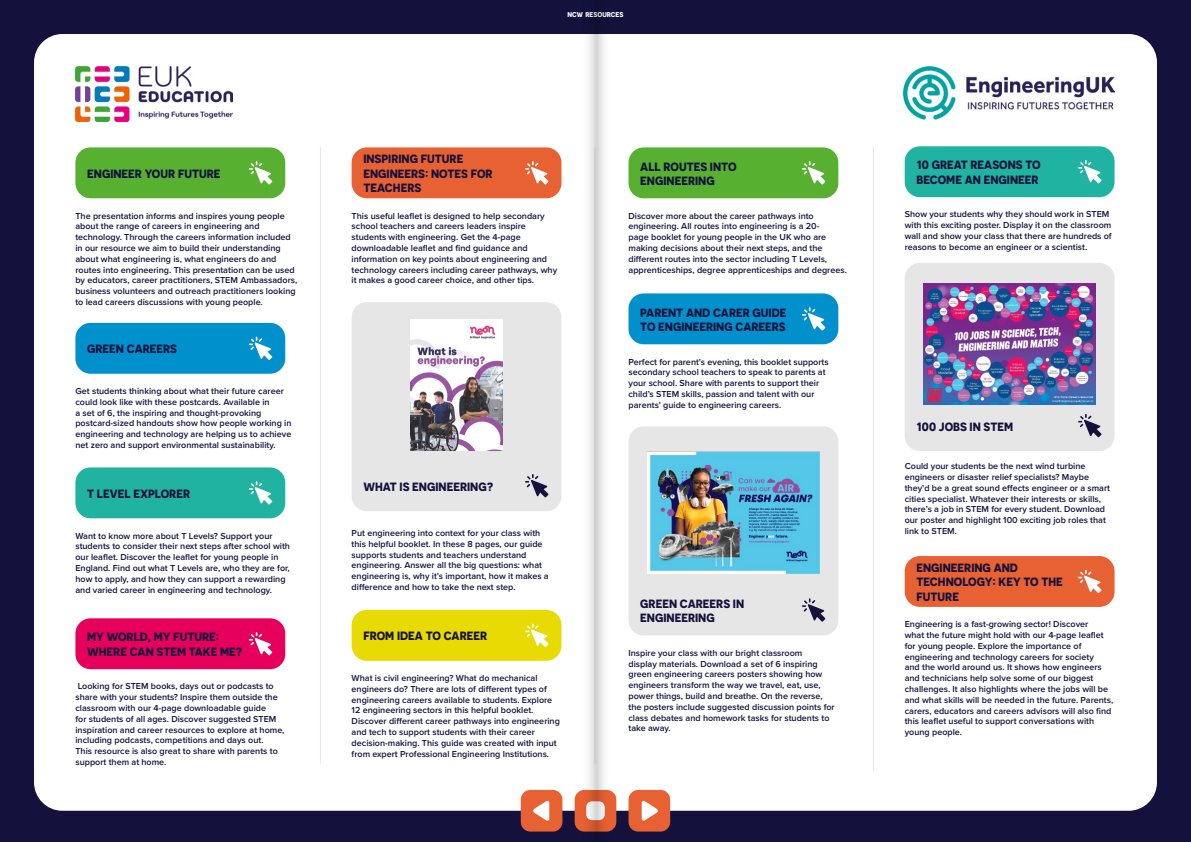
<style>
.page{position:relative;width:1191px;height:842px;background:#fff}
.page>*{position:absolute;margin:0;border:0;box-sizing:border-box;transform-origin:0 0}
.t1{font:700 12px/14.4px "Novecentosans";color:#14123d}
.t2{font:600 9px/10.8px "Proxima Nova";color:#14123d}
.t3{font:700 7px "Novecentosans";color:#fff}
</style>
<div class="page">
<div style="left:0;top:0;width:1191px;height:841px;background:#14123d"></div>
<div style="left:34px;top:34px;width:1123px;height:777px;background:#fff;border-radius:28px"></div>
<img style="left:75px;top:67px;width:158px;height:54px">
<img style="left:903px;top:67px;width:211px;height:53px">
<div style="left:75px;top:147px;width:210px;height:51px;background:#57b030;border-radius:15px"></div>
<svg style="left:249px;top:161px;width:23px;height:24px"></svg>
<div style="left:628px;top:293px;width:210px;height:51px;background:#0091cc;border-radius:15px"></div>
<svg style="left:802px;top:307px;width:23px;height:24px"></svg>
<div style="left:351px;top:147px;width:210px;height:51px;background:#e86133;border-radius:15px"></div>
<svg style="left:525px;top:161px;width:23px;height:24px"></svg>
<div style="left:75px;top:323px;width:210px;height:51px;background:#0091cc;border-radius:15px"></div>
<svg style="left:249px;top:337px;width:23px;height:23px"></svg>
<div style="left:75px;top:467px;width:210px;height:51px;background:#21b3a1;border-radius:15px"></div>
<svg style="left:249px;top:481px;width:23px;height:24px"></svg>
<div style="left:904px;top:146px;width:210px;height:51px;background:#21b3a1;border-radius:15px"></div>
<svg style="left:1078px;top:160px;width:23px;height:23px"></svg>
<div style="left:351px;top:610px;width:210px;height:51px;background:#e8db03;border-radius:15px"></div>
<svg style="left:525px;top:624px;width:23px;height:23px"></svg>
<div style="left:904px;top:556px;width:210px;height:51px;background:#e86133;border-radius:15px"></div>
<svg style="left:1078px;top:570px;width:23px;height:23px"></svg>
<div style="left:628px;top:426px;width:210px;height:209px;background:#e6e6e6;border-radius:15px"></div>
<svg style="left:802px;top:598px;width:23px;height:24px"></svg>
<div style="left:351px;top:302px;width:210px;height:209px;background:#e6e6e6;border-radius:15px"></div>
<svg style="left:525px;top:474px;width:23px;height:23px"></svg>
<div style="left:75px;top:618px;width:210px;height:51px;background:#e6005c;border-radius:15px"></div>
<svg style="left:249px;top:632px;width:23px;height:23px"></svg>
<div style="left:904px;top:263px;width:210px;height:188px;background:#e6e6e6;border-radius:15px"></div>
<svg style="left:1078px;top:414px;width:23px;height:23px"></svg>
<hr style="left:320px;top:147px;width:1px;height:617px;background:#e6e6e6">
<hr style="left:873px;top:147px;width:1px;height:624px;background:#e6e6e6">
<img style="left:410px;top:319px;width:93px;height:131px">
<div style="left:628px;top:147px;width:210px;height:51px;background:#57b030;border-radius:15px"></div>
<svg style="left:802px;top:161px;width:23px;height:24px"></svg>
<img style="left:648px;top:451px;width:171px;height:122px">
<img style="left:924px;top:283px;width:171px;height:121px">
<div style="left:521px;top:790px;width:41px;height:41px;background:#e86133;border-radius:10px"></div>
<div style="left:574px;top:790px;width:42px;height:41px;background:#e86133;border-radius:10px"></div>
<div style="left:628px;top:790px;width:42px;height:41px;background:#e86133;border-radius:10px"></div>
<svg style="left:641px;top:800px;width:17px;height:21px"></svg>
<svg style="left:533px;top:800px;width:16px;height:21px"></svg>
<img style="left:581px;top:0;width:29px;height:841px">
<p class="t3" style="left:567px;top:11px;width:57px">NCW RESOURCES</p>
<p class="t1" style="left:87px;top:166px;width:135px">ENGINEER YOUR FUTURE</p>
<p class="t2" style="left:75px;top:210px;width:223px">The presentation informs and inspires young people about the range of careers in engineering and technology. Through the careers information included in our resource we aim to build their understanding about what engineering is, what engineers do and routes into engineering. This presentation can be used by educators, career practitioners, STEM Ambassadors, business volunteers and outreach practitioners looking to lead careers discussions with young people.</p>
<p class="t1" style="left:87px;top:342px;width:91px">GREEN CAREERS</p>
<p class="t2" style="left:75px;top:385px;width:218px">Get students thinking about what their future career could look like with these postcards. Available in<br>a set of 6, the inspiring and thought-provoking postcard-sized handouts show how people working in engineering and technology are helping us to achieve net zero and support environmental sustainability.</p>
<p class="t1" style="left:87px;top:486px;width:104px">T LEVEL EXPLORER</p>
<p class="t2" style="left:75px;top:530px;width:216px">Want to know more about T Levels? Support your students to consider their next steps after school with our leaflet. Discover the leaflet for young people in England. Find out what T Levels are, who they are for, how to apply, and how they can support a rewarding and varied career in engineering and technology.</p>
<p class="t1" style="left:87px;top:630px;width:156px">MY WORLD, MY FUTURE:<br>WHERE CAN STEM TAKE ME?</p>
<p class="t2" style="left:75px;top:681px;width:211px">Looking for STEM books, days out or podcasts to share with your students? Inspire them outside the classroom with our 4-page downloadable guide<br>for students of all ages. Discover suggested STEM inspiration and career resources to explore at home, including podcasts, competitions and days out.<br>This resource is also great to share with parents to support them at home.</p>
<p class="t1" style="left:363px;top:152px;width:131px">INSPIRING FUTURE<br>ENGINEERS: NOTES FOR<br>TEACHERS</p>
<p class="t2" style="left:351px;top:210px;width:207px">This useful leaflet is designed to help secondary school teachers and careers leaders inspire students with engineering. Get the 4-page downloadable leaflet and find guidance and information on key points about engineering and technology careers including career pathways, why it makes a good career choice, and other tips.</p>
<p class="t1" style="left:363px;top:479px;width:131px">WHAT IS ENGINEERING?</p>
<p class="t2" style="left:351px;top:527px;width:199px">Put engineering into context for your class with this helpful booklet. In these 8 pages, our guide supports students and teachers understand engineering. Answer all the big questions: what engineering is, why it’s important, how it makes a difference and how to take the next step.</p>
<p class="t1" style="left:363px;top:629px;width:125px">FROM IDEA TO CAREER</p>
<p class="t2" style="left:351px;top:672px;width:210px">What is civil engineering? What do mechanical engineers do? There are lots of different types of engineering careers available to students. Explore 12 engineering sectors in this helpful booklet.<br>Discover different career pathways into engineering and tech to support students with their career decision-making. This guide was created with input from expert Professional Engineering Institutions.</p>
<p class="t1" style="left:640px;top:159px;width:98px">ALL ROUTES INTO<br>ENGINEERING</p>
<p class="t2" style="left:628px;top:210px;width:220px">Discover more about the career pathways into engineering. All routes into engineering is a 20-<br>page booklet for young people in the UK who are making decisions about their next steps, and the different routes into the sector including T Levels, apprenticeships, degree apprenticeships and degrees.</p>
<p class="t1" style="left:640px;top:305px;width:148px">PARENT AND CARER GUIDE<br>TO ENGINEERING CAREERS</p>
<p class="t2" style="left:628px;top:356px;width:202px">Perfect for parent’s evening, this booklet supports secondary school teachers to speak to parents at your school. Share with parents to support their child’s STEM skills, passion and talent with our parents’ guide to engineering careers.</p>
<p class="t1" style="left:640px;top:596px;width:105px">GREEN CAREERS IN<br>ENGINEERING</p>
<p class="t2" style="left:628px;top:647px;width:208px">Inspire your class with our bright classroom<br>display materials. Download a set of 6 inspiring green engineering careers posters showing how engineers transform the way we travel, eat, use, power things, build and breathe. On the reverse, the posters include suggested discussion points for class debates and homework tasks for students to take away.</p>
<p class="t1" style="left:916px;top:158px;width:126px">10 GREAT REASONS TO<br>BECOME AN ENGINEER</p>
<p class="t2" style="left:904px;top:209px;width:208px">Show your students why they should work in STEM with this exciting poster. Display it on the classroom wall and show your class that there are hundreds of reasons to become an engineer or a scientist.</p>
<p class="t1" style="left:916px;top:419px;width:98px">100 JOBS IN STEM</p>
<p class="t2" style="left:904px;top:461px;width:207px">Could your students be the next wind turbine engineers or disaster relief specialists? Maybe they’d be a great sound effects engineer or a smart cities specialist. Whatever their interests or skills, there’s a job in STEM for every student. Download our poster and highlight 100 exciting job roles that link to STEM.</p>
<p class="t1" style="left:916px;top:560px;width:148px">ENGINEERING AND<br>TECHNOLOGY: KEY TO THE<br>FUTURE</p>
<p class="t2" style="left:904px;top:618px;width:210px">Engineering is a fast-growing sector! Discover<br>what the future might hold with our 4-page leaflet for young people. Explore the importance of engineering and technology careers for society<br>and the world around us. It shows how engineers and technicians help solve some of our biggest challenges. It also highlights where the jobs will be and what skills will be needed in the future. Parents, carers, educators and careers advisors will also find this leaflet useful to support conversations with young people.</p>
</div>
